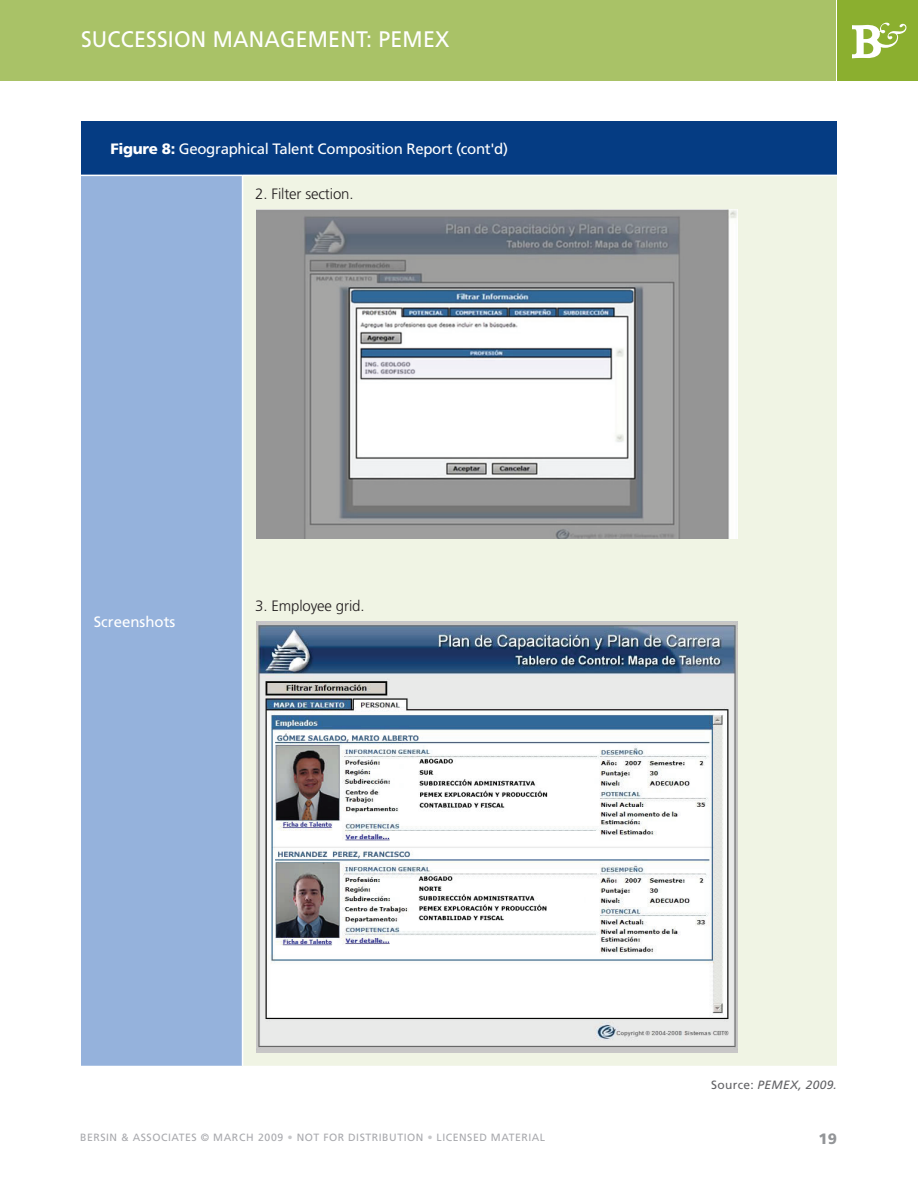
<style>
.page{position:relative;width:918px;height:1188px;background:#fff}
.page>*{position:absolute;margin:0;border:0;box-sizing:border-box;transform-origin:0 0}
.t1{font:22.5px "Frutiger LT Std";letter-spacing:.01em;color:#fff;scale:.95 1}
.t2{font:15px "Frutiger LT Std";letter-spacing:-.02em;color:#fff}
.t3{font:300 15px "Frutiger LT Std";letter-spacing:-.01em;color:#231f20}
.t4{font:15px "Frutiger LT Std";color:#fff}
.t5{font:900 15px "Frutiger LT Std";color:#939598}
.t6{font:italic 12px "Frutiger LT Std";letter-spacing:.025em;color:#636366}
.t7{font:10.5px "Frutiger LT Std";letter-spacing:.05em;color:#a8a9ad}
.s1{font-weight:900}
.s2{font-style:normal}
.s3{color:#c7c8ca}
</style>
<div class="page">
<div style="left:837px;top:0;width:81px;height:81px;background:#8baf2f"></div>
<svg style="left:852px;top:23px;width:54px;height:35px"></svg>
<div style="left:0;top:0;width:835px;height:81px;background:#a9c267"></div>
<div style="left:81px;top:121px;width:756px;height:54px;background:#053c83"></div>
<div style="left:81px;top:175px;width:162px;height:891px;background:#95b2dc"></div>
<div style="left:243px;top:175px;width:594px;height:891px;background:#f0f4e4"></div>
<hr style="left:81px;top:175px;width:162px;height:1px;background:#fff">
<hr style="left:243px;top:175px;width:594px;height:1px;background:#fff">
<hr style="left:242px;top:176px;width:1px;height:890px;background:#fff">
<img style="left:256px;top:210px;width:481px;height:329px">
<img style="left:257px;top:621px;width:480px;height:431px">
<h1 class="t1" style="left:81px;top:26px;width:26px">Succession</h1>
<h1 class="t1" style="left:213px;top:26px;width:39px">Management</h1>
<h1 class="t1" style="left:366px;top:26px;width:89px">: PEMEX</h1>
<h2 class="t2" style="left:110px;top:140px;width:399px"><span class="s1">Figure 8:</span> Geographical Talent Composition Report (cont'd)</h2>
<h2 class="t3" style="left:255px;top:186px;width:100px">2. Filter section.</h2>
<h2 class="t4" style="left:94px;top:613px;width:83px">Screenshots</h2>
<h2 class="t3" style="left:255px;top:597px;width:111px">3. Employee grid.</h2>
<p class="t6" style="left:711px;top:1078px;width:127px"><span class="s2">Source:</span> PEMEX, 2009.</p>
<p class="t7" style="left:80px;top:1131px;width:467px">BERSIN &amp; ASSOCIATES © MARCH 2009 <span class="s3">•</span> NOT FOR DISTRIBUTION <span class="s3">•</span> LICENSED MATERIAL</p>
<h2 class="t5" style="left:819px;top:1130px;width:19px">19</h2>
</div>
